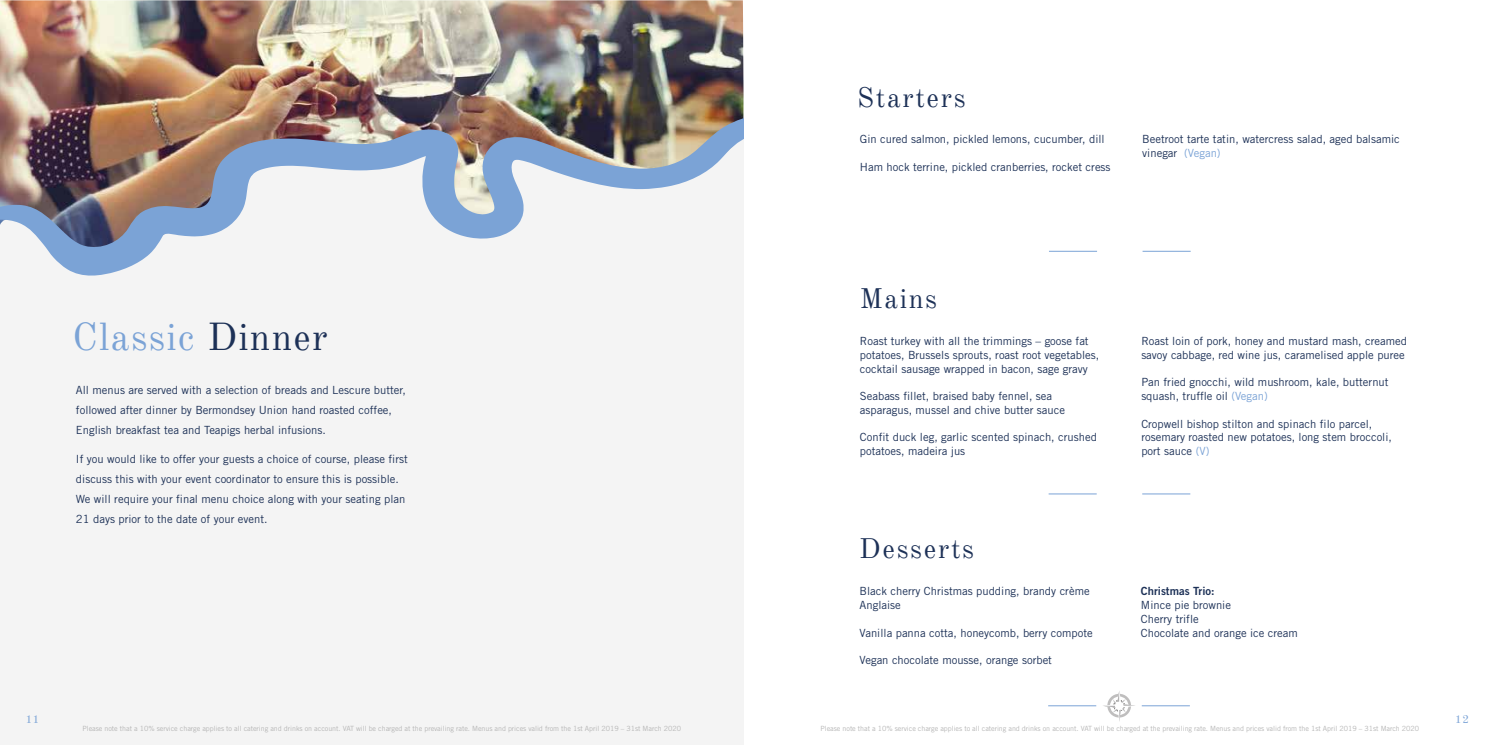
<style>
.page{position:relative;width:1487px;height:745px;background:#fff}
.page>*{position:absolute;margin:0;border:0;box-sizing:border-box;transform-origin:0 0}
.t1{font:38px "Old Standard TT";letter-spacing:.03em;color:#7ba3d6}
.t2{font:27.5px "Old Standard TT";letter-spacing:.06em;color:#1d3157}
.t3{font:11.25px/13.8px "Trade Gothic";color:#1d3157}
.t4{font:11.25px "Trade Gothic Bold Two";color:#1d3157}
.t5{font:11.25px "Old Standard TT";color:#7ba3d6}
.t6{font:7.12px "Trade Gothic";letter-spacing:-.005em;color:#b5b5b5}
.s1{color:#1d3157}
.s2{color:#7ba3d6}
</style>
<div class="page">
<div style="left:0;top:81px;width:743px;height:663px;background:#f4f4f4"></div>
<img style="left:0;top:0;width:744px;height:270px">
<img style="left:0;top:109px;width:743px;height:167px">
<hr style="left:1142px;top:251px;width:48px;height:1px;background:#7ba3d6">
<hr style="left:1048px;top:251px;width:48px;height:1px;background:#7ba3d6">
<hr style="left:1141px;top:705px;width:48px;height:1px;background:#7ba3d6">
<hr style="left:1048px;top:705px;width:48px;height:1px;background:#7ba3d6">
<svg style="left:1103px;top:691px;width:32px;height:30px"></svg>
<hr style="left:1142px;top:493px;width:48px;height:1px;background:#7ba3d6">
<hr style="left:1048px;top:493px;width:48px;height:1px;background:#7ba3d6">
<h1 class="t1" style="left:73px;top:313px;width:257px">Classic <span class="s1">Dinner</span></h1>
<p class="t3" style="left:76px;top:379px;width:331px;line-height:20px">All menus are served with a selection of breads and Lescure butter, followed after dinner by Bermondsey Union hand roasted coffee,<br>English breakfast tea and Teapigs herbal infusions.</p>
<p class="t3" style="left:76px;top:448px;width:333px;line-height:20px">If you would like to offer your guests a choice of course, please first discuss this with your event coordinator to ensure this is possible.<br>We will require your final menu choice along with your seating plan 21 days prior to the date of your event.</p>
<h2 class="t2" style="left:857px;top:80px;width:110px">Starters</h2>
<p class="t3" style="left:859px;top:132px;width:246px">Gin cured salmon, pickled lemons, cucumber, dill</p>
<p class="t3" style="left:859px;top:159px;width:252px">Ham hock terrine, pickled cranberries, rocket cress</p>
<p class="t3" style="left:1142px;top:132px;width:259px">Beetroot tarte tatin, watercress salad, aged balsamic vinegar <span class="s2">(Vegan)</span></p>
<h2 class="t2" style="left:859px;top:281px;width:79px">Mains</h2>
<p class="t3" style="left:859px;top:334px;width:241px">Roast turkey with all the trimmings – goose fat potatoes, Brussels sprouts, roast root vegetables, cocktail sausage wrapped in bacon, sage gravy</p>
<p class="t3" style="left:859px;top:389px;width:206px">Seabass fillet, braised baby fennel, sea asparagus, mussel and chive butter sauce</p>
<p class="t3" style="left:859px;top:430px;width:238px">Confit duck leg, garlic scented spinach, crushed potatoes, madeira jus</p>
<h2 class="t2" style="left:859px;top:531px;width:116px">Desserts</h2>
<p class="t3" style="left:859px;top:584px;width:231px">Black cherry Christmas pudding, brandy crème<br>Anglaise</p>
<p class="t3" style="left:859px;top:625px;width:234px">Vanilla panna cotta, honeycomb, berry compote</p>
<p class="t3" style="left:859px;top:652px;width:194px">Vegan chocolate mousse, orange sorbet</p>
<p class="t3" style="left:1141px;top:334px;width:267px">Roast loin of pork, honey and mustard mash, creamed savoy cabbage, red wine jus, caramelised apple puree</p>
<p class="t3" style="left:1141px;top:375px;width:249px">Pan fried gnocchi, wild mushroom, kale, butternut squash, truffle oil <span class="s2">(Vegan)</span></p>
<p class="t3" style="left:1141px;top:416px;width:252px">Cropwell bishop stilton and spinach filo parcel, rosemary roasted new potatoes, long stem broccoli, port sauce <span class="s2">(V)</span></p>
<p class="t4" style="left:1140px;top:584px;width:75px">Christmas Trio:</p>
<p class="t3" style="left:1140px;top:597px;width:158px">Mince pie brownie<br>Cherry trifle<br>Chocolate and orange ice cream</p>
<p class="t5" style="left:26px;top:711px;width:15px">11</p>
<p class="t5" style="left:1454px;top:711px;width:15px">12</p>
<p class="t6" style="left:82px;top:724px;width:600px">Please note that a 10% service charge applies to all catering and drinks on account. VAT will be charged at the prevailing rate. Menus and prices valid from the 1st April 2019 – 31st March 2020</p>
<p class="t6" style="left:820px;top:724px;width:600px">Please note that a 10% service charge applies to all catering and drinks on account. VAT will be charged at the prevailing rate. Menus and prices valid from the 1st April 2019 – 31st March 2020</p>
</div>
